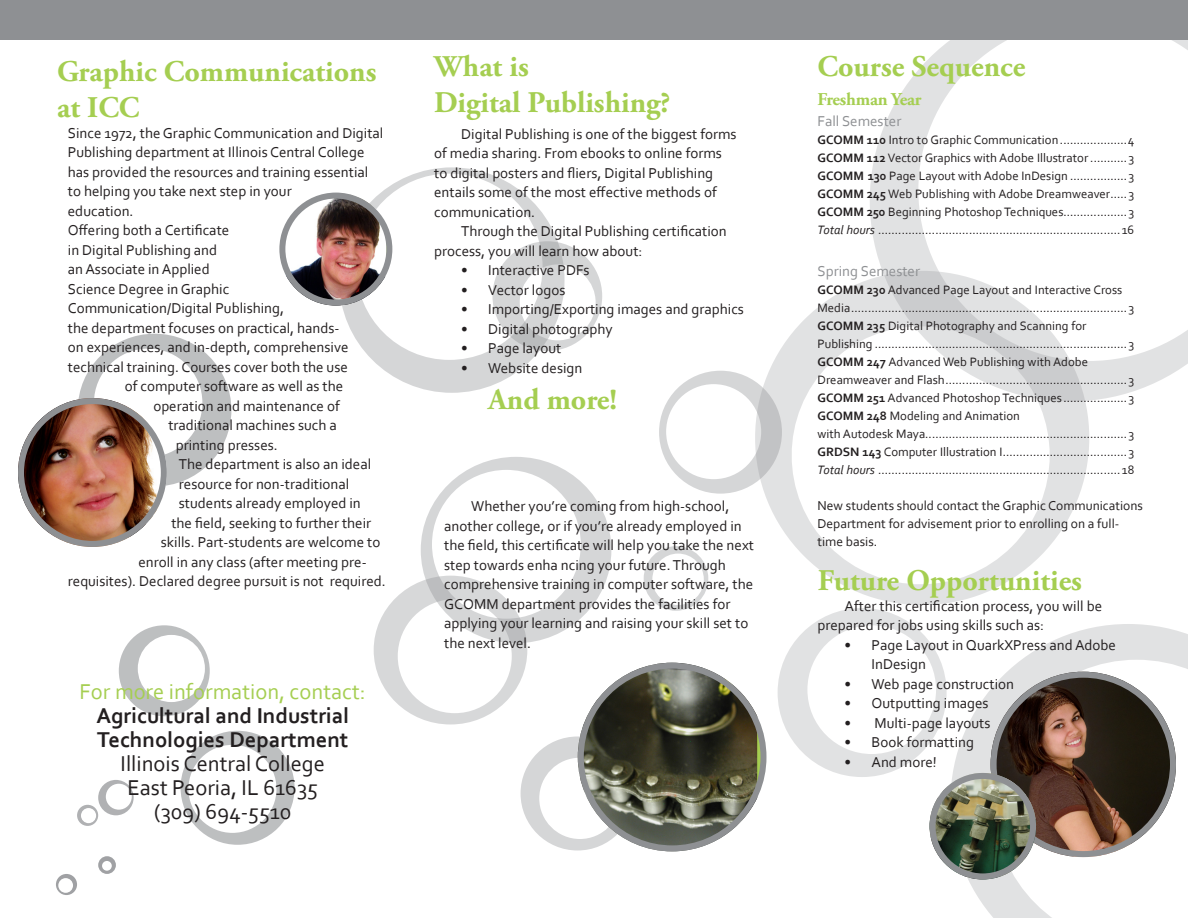
<style>
.page{position:relative;width:1188px;height:918px;background:#fff}
.page>*{position:absolute;margin:0;border:0;box-sizing:border-box;transform-origin:0 0}
.t1{font:700 30px/36px "Adobe Garamond Pro";color:#a5ce51}
.Inside_paragraphs{font:22.5px "Corbel";color:#231f20}
.Inside_paragraphs-2{font:700 22.5px "Corbel";color:#231f20}
.Inside_paragraphs-3{font:22.5px "Corbel";color:#a5ce51}
.Year{font:700 18px "Adobe Garamond Pro";letter-spacing:-.01em;color:#a5ce51}
.Inside_paragraphs-4{font:15px/19.5px "Corbel";color:#231f20}
.Semester{font:15px "Corbel";color:#8e9093}
.Outside_Class_Descri{font:13.5px/18px "Corbel";color:#231f20}
.Inside_Class_Section{font:12.75px/18px "Corbel";color:#231f20}
.s1{font-weight:700}
.s2{font-style:italic}
</style>
<div class="page">
<div style="left:0;top:0;width:1188px;height:40px;background:#8e9093"></div>
<svg style="left:77px;top:780px;width:57px;height:46px"></svg>
<svg style="left:119px;top:625px;width:91px;height:91px"></svg>
<svg style="left:181px;top:731px;width:114px;height:114px"></svg>
<svg style="left:78px;top:334px;width:153px;height:152px"></svg>
<svg style="left:659px;top:371px;width:80px;height:123px"></svg>
<svg style="left:778px;top:621px;width:169px;height:156px"></svg>
<svg style="left:739px;top:279px;width:350px;height:342px"></svg>
<svg style="left:870px;top:40px;width:318px;height:361px"></svg>
<svg style="left:521px;top:736px;width:57px;height:114px"></svg>
<svg style="left:950px;top:624px;width:238px;height:294px"></svg>
<svg style="left:374px;top:457px;width:237px;height:267px"></svg>
<svg style="left:565px;top:244px;width:37px;height:104px"></svg>
<svg style="left:644px;top:546px;width:64px;height:65px"></svg>
<svg style="left:98px;top:856px;width:18px;height:18px"></svg>
<svg style="left:56px;top:874px;width:21px;height:21px"></svg>
<svg style="left:339px;top:167px;width:226px;height:226px"></svg>
<img style="left:279px;top:193px;width:108px;height:113px">
<div style="left:279px;top:193px;width:113px;height:113px;border:6px solid #8e9093;border-radius:50%"></div>
<img style="left:991px;top:672px;width:185px;height:185px;border-radius:93px">
<div style="left:991px;top:672px;width:185px;height:185px;border:6px solid #8e9093;border-radius:50%"></div>
<img style="left:18px;top:398px;width:149px;height:149px;border-radius:74px">
<div style="left:18px;top:398px;width:149px;height:149px;border:6px solid #8e9093;border-radius:50%"></div>
<img style="left:578px;top:663px;width:179px;height:188px">
<div style="left:578px;top:663px;width:188px;height:188px;border:6px solid #8e9093;border-radius:50%"></div>
<img style="left:930px;top:773px;width:106px;height:106px;border-radius:53px">
<div style="left:930px;top:773px;width:106px;height:106px;border:6px solid #8e9093;border-radius:50%"></div>
<p class="t1" style="left:57px;top:54px;width:321px">Graphic Communications at ICC</p>
<p class="t1" style="left:434px;top:49px;width:96px">What is</p>
<p class="t1" style="left:434px;top:85px;width:238px">Digital Publishing?</p>
<p class="Inside_paragraphs-4" style="left:68px;top:122px;width:317px">Since 1972, the Graphic Communication and Digital Publishing department at Illinois Central College has provided the resources and training essential to helping you take next step in your<br>education.</p>
<p class="Inside_paragraphs-4" style="left:68px;top:220px;width:163px">Offering both a Certificate</p>
<p class="Inside_paragraphs-4" style="left:68px;top:239px;width:151px">in Digital Publishing and</p>
<p class="Inside_paragraphs-4" style="left:68px;top:259px;width:143px">an Associate in Applied</p>
<p class="Inside_paragraphs-4" style="left:68px;top:278px;width:163px">Science Degree in Graphic</p>
<p class="Inside_paragraphs-4" style="left:68px;top:298px;width:218px">Communication/Digital Publishing,</p>
<p class="Inside_paragraphs-4" style="left:68px;top:317px;width:273px">the department focuses on practical, hands-</p>
<p class="Inside_paragraphs-4" style="left:68px;top:337px;width:282px">on experiences, and in-depth, comprehensive</p>
<p class="Inside_paragraphs-4" style="left:68px;top:356px;width:282px">technical training. Courses cover both the use</p>
<p class="Inside_paragraphs-4" style="left:125px;top:376px;width:220px">of computer software as well as the</p>
<p class="Inside_paragraphs-4" style="left:153px;top:395px;width:188px">operation and maintenance of</p>
<p class="Inside_paragraphs-4" style="left:168px;top:415px;width:170px">traditional machines such a</p>
<p class="Inside_paragraphs-4" style="left:176px;top:434px;width:103px">printing presses.</p>
<p class="Inside_paragraphs-4" style="left:179px;top:454px;width:194px">The department is also an ideal</p>
<p class="Inside_paragraphs-4" style="left:179px;top:473px;width:172px">resource for non-traditional</p>
<p class="Inside_paragraphs-4" style="left:179px;top:493px;width:184px">students already employed in</p>
<p class="Inside_paragraphs-4" style="left:171px;top:512px;width:201px">the field, seeking to further their</p>
<p class="Inside_paragraphs-4" style="left:161px;top:532px;width:221px">skills. Part-students are welcome to</p>
<p class="Inside_paragraphs-4" style="left:138px;top:551px;width:230px">enroll in any class (after meeting pre-</p>
<p class="Inside_paragraphs-4" style="left:68px;top:571px;width:319px">requisites). Declared degree pursuit is not required.</p>
<p class="Inside_paragraphs-3" style="left:80px;top:677px;width:288px">For more information, contact:</p>
<p class="Inside_paragraphs-2" style="left:96px;top:701px;width:254px">Agricultural and Industrial</p>
<p class="Inside_paragraphs-2" style="left:97px;top:725px;width:253px">Technologies Department</p>
<p class="Inside_paragraphs" style="left:120px;top:749px;width:206px">Illinois Central College</p>
<p class="Inside_paragraphs" style="left:127px;top:773px;width:192px">East Peoria, IL 61635</p>
<p class="Inside_paragraphs" style="left:154px;top:797px;width:139px">(309) 694-5510</p>
<p class="Inside_paragraphs-4" style="left:434px;top:124px;width:304px;text-indent:27px">Digital Publishing is one of the biggest forms of media sharing. From ebooks to online forms to digital posters and fliers, Digital Publishing entails some of the most effective methods of communication.</p>
<p class="Inside_paragraphs-4" style="left:434px;top:221px;width:294px;text-indent:27px">Through the Digital Publishing certification process, you will learn how about:</p>
<p class="Inside_paragraphs-4" style="left:461px;top:260px;width:130px">• Interactive PDFs</p>
<p class="Inside_paragraphs-4" style="left:461px;top:280px;width:106px">• Vector logos</p>
<p class="Inside_paragraphs-4" style="left:461px;top:299px;width:284px">• Importing/Exporting images and graphics</p>
<p class="Inside_paragraphs-4" style="left:461px;top:319px;width:153px">• Digital photography</p>
<p class="Inside_paragraphs-4" style="left:461px;top:338px;width:102px">• Page layout</p>
<p class="Inside_paragraphs-4" style="left:461px;top:358px;width:123px">• Website design</p>
<p class="t1" style="left:488px;top:382px;width:130px">And more!</p>
<p class="Inside_paragraphs-4" style="left:444px;top:496px;width:311px;text-indent:27px">Whether you’re coming from high-school, another college, or if you’re already employed in the field, this certificate will help you take the next step towards enha ncing your future. Through comprehensive training in computer software, the GCOMM department provides the facilities for applying your learning and raising your skill set to the next level.</p>
<p class="t1" style="left:818px;top:49px;width:209px">Course Sequence</p>
<p class="Year" style="left:818px;top:88px;width:106px">Freshman Year</p>
<p class="Semester" style="left:818px;top:111px;width:85px">Fall Semester</p>
<p class="Inside_Class_Section" style="left:818px;top:130px;width:318px"><span class="s1">GCOMM 110</span> Intro to Graphic Communication....................4</p>
<p class="Inside_Class_Section" style="left:818px;top:148px;width:318px"><span class="s1">GCOMM 112</span> Vector Graphics with Adobe Illustrator ...........3</p>
<p class="Inside_Class_Section" style="left:818px;top:166px;width:318px"><span class="s1">GCOMM 130</span> Page Layout with Adobe InDesign .................3</p>
<p class="Inside_Class_Section" style="left:818px;top:184px;width:318px"><span class="s1">GCOMM 245</span> Web Publishing with Adobe Dreamweaver.....3</p>
<p class="Inside_Class_Section" style="left:818px;top:202px;width:318px"><span class="s1">GCOMM 250</span> Beginning Photoshop Techniques...................3</p>
<p class="Inside_Class_Section" style="left:818px;top:220px;width:318px"><span class="s2">Total hours</span> ........................................................................16</p>
<p class="Semester" style="left:818px;top:261px;width:104px">Spring Semester</p>
<p class="Inside_Class_Section" style="left:818px;top:280px;width:318px"><span class="s1">GCOMM 230</span> Advanced Page Layout and Interactive Cross<br>Media..................................................................................3</p>
<p class="Inside_Class_Section" style="left:818px;top:316px;width:318px"><span class="s1">GCOMM 235</span> Digital Photography and Scanning for<br>Publishing ...........................................................................3</p>
<p class="Inside_Class_Section" style="left:818px;top:352px;width:318px"><span class="s1">GCOMM 247</span> Advanced Web Publishing with Adobe<br>Dreamweaver and Flash......................................................3</p>
<p class="Inside_Class_Section" style="left:818px;top:388px;width:318px"><span class="s1">GCOMM 251</span> Advanced Photoshop Techniques ...................3</p>
<p class="Inside_Class_Section" style="left:818px;top:406px;width:204px"><span class="s1">GCOMM 248</span> Modeling and Animation</p>
<p class="Inside_Class_Section" style="left:818px;top:424px;width:318px">with Autodesk Maya............................................................3</p>
<p class="Inside_Class_Section" style="left:818px;top:442px;width:318px"><span class="s1">GRDSN 143</span> Computer Illustration I.....................................3</p>
<p class="Inside_Class_Section" style="left:818px;top:460px;width:318px"><span class="s2">Total hours</span> ........................................................................ 18</p>
<p class="Outside_Class_Descri" style="left:818px;top:496px;width:327px">New students should contact the Graphic Communications<br>Department for advisement prior to enrolling on a full&shy;time basis.</p>
<p class="t1" style="left:818px;top:563px;width:266px">Future Opportunities</p>
<p class="Inside_paragraphs-4" style="left:818px;top:595px;width:286px;text-indent:27px">After this certification process, you will be prepared for jobs using skills such as:</p>
<p class="Inside_paragraphs-4" style="left:872px;top:634px;width:246px;text-indent:-27px">• Page Layout in QuarkXPress and Adobe<br>InDesign</p>
<p class="Inside_paragraphs-4" style="left:844px;top:673px;width:171px">• Web page construction</p>
<p class="Inside_paragraphs-4" style="left:844px;top:693px;width:146px">• Outputting images</p>
<p class="Inside_paragraphs-4" style="left:844px;top:712px;width:148px">• Multi-page layouts</p>
<p class="Inside_paragraphs-4" style="left:844px;top:732px;width:131px">• Book formatting</p>
<p class="Inside_paragraphs-4" style="left:844px;top:751px;width:94px">• And more!</p>
</div>
